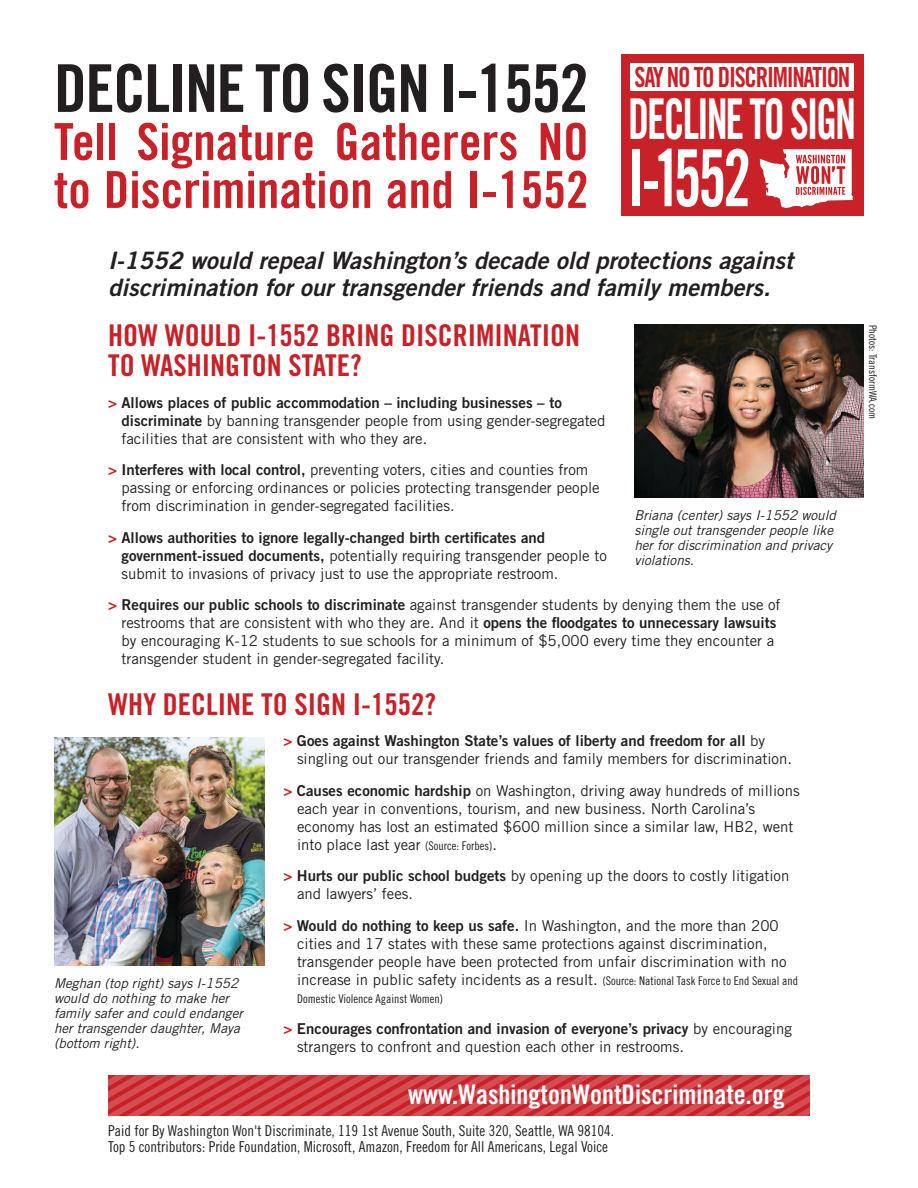
<style>
.page{position:relative;width:918px;height:1188px;background:#fff}
.page>*{position:absolute;margin:0;border:0;box-sizing:border-box;transform-origin:0 0}
.t1{font:78.75px "Trade Gothic Bold Cond Twenty";color:#fff;scale:.8 1}
.t2{font:66px "Trade Gothic Bold Cond Twenty";letter-spacing:-.025em;color:#231f20}
.t3{font:56.25px "Trade Gothic Bold Cond Twenty";letter-spacing:-.05em;color:#fff;scale:.75 1}
.t4{font:51px/48px "Trade Gothic Bold Cond Twenty";color:#c82127}
.Paragraph_Style_2{font:30px/30px "Trade Gothic Bold Cond Twenty";color:#c82127}
.t5{font:27.75px "Trade Gothic Bold Cond Twenty";letter-spacing:-.05em;color:#c82127;scale:.9 1}
.t6{font:27px "Trade Gothic Bold Cond Twenty";color:#fff}
.Paragraph_Style_4{font:italic 24px/27px "Trade Gothic Bold Two";color:#231f20}
.Paragraph_Style_3{font:15px/18px "Trade Gothic";color:#231f20}
.Paragraph_Style_3-2{font:15px/16.5px "Trade Gothic Cond Eighteen";color:#231f20}
.Paragraph_Style_3-3{font:italic 13.5px/15px "Trade Gothic";color:#231f20}
.Paragraph_Style_3-4{font:12px "Trade Gothic Cond Eighteen";color:#231f20}
.Paragraph_Style_3-5{font:10.5px "Trade Gothic Cond Eighteen";color:#231f20}
.s1{font-family:"Trade Gothic Bold Two";color:#c82127}
.s2{font-family:"Trade Gothic Bold Two"}
.s3{font-family:"Trade Gothic Cond Eighteen";font-size:12px}
</style>
<div class="page">
<div style="left:621px;top:54px;width:243px;height:162px;background:#c82127"></div>
<svg style="left:760px;top:149px;width:93px;height:59px"></svg>
<div style="left:631px;top:63px;width:223px;height:28px;background:#fff"></div>
<svg style="left:108px;top:1075px;width:702px;height:41px;background:#ce3a40"></svg>
<img style="left:634px;top:325px;width:230px;height:173px">
<img style="left:54px;top:737px;width:211px;height:229px">
<p class="t2" style="left:54px;top:48px;width:536px">DECLINE TO SIGN I-1552</p>
<p class="t4" style="left:54px;top:117px;width:536px">Tell Signature Gatherers NO to Discrimination and I-1552</p>
<p class="t5" style="left:635px;top:60px;width:241px">SAY NO TO DISCRIMINATION</p>
<p class="t3" style="left:628px;top:85px;width:306px">DECLINE TO SIGN</p>
<p class="t1" style="left:628px;top:130px;width:156px">I-1552</p>
<p class="Paragraph_Style_4" style="left:108px;top:247px;width:687px">I-1552 would repeal Washington’s decade old protections against discrimination for our transgender friends and family members.</p>
<p class="Paragraph_Style_2" style="left:108px;top:321px;width:474px">HOW WOULD I-1552 BRING DISCRIMINATION<br>TO WASHINGTON STATE?</p>
<p class="Paragraph_Style_3" style="left:122px;top:393px;width:486px;text-indent:-14px"><span class="s1">&gt;</span> <span class="s2">Allows places of public accommodation – including businesses – to discriminate</span> by banning transgender people from using gender-segregated facilities that are consistent with who they are.</p>
<p class="Paragraph_Style_3" style="left:122px;top:461px;width:480px;text-indent:-14px"><span class="s1">&gt;</span> <span class="s2">Interferes with local control,</span> preventing voters, cities and counties from passing or enforcing ordinances or policies protecting transgender people from discrimination in gender-segregated facilities.</p>
<p class="Paragraph_Style_3" style="left:122px;top:528px;width:487px;text-indent:-14px"><span class="s1">&gt;</span> <span class="s2">Allows authorities to ignore legally-changed birth certificates and government-issued documents,</span> potentially requiring transgender people to submit to invasions of privacy just to use the appropriate restroom.</p>
<p class="Paragraph_Style_3" style="left:122px;top:596px;width:661px;text-indent:-14px"><span class="s1">&gt;</span> <span class="s2">Requires our public schools to discriminate</span> against transgender students by denying them the use of restrooms that are consistent with who they are. And it <span class="s2">opens the floodgates to unnecessary lawsuits </span>by encouraging K-12 students to sue schools for a minimum of $5,000 every time they encounter a transgender student in gender-segregated facility.</p>
<p class="Paragraph_Style_2" style="left:108px;top:689px;width:330px">WHY DECLINE TO SIGN I-1552?</p>
<p class="Paragraph_Style_3" style="left:297px;top:732px;width:496px;text-indent:-14px"><span class="s1">&gt;</span> <span class="s2">Goes against Washington State’s values of liberty and freedom for all</span> by singling out our transgender friends and family members for discrimination.</p>
<p class="Paragraph_Style_3" style="left:297px;top:781px;width:504px;text-indent:-14px"><span class="s1">&gt;</span> <span class="s2">Causes economic hardship</span> on Washington, driving away hundreds of millions each year in conventions, tourism, and new business. North Carolina’s economy has lost an estimated $600 million since a similar law, HB2, went into place last year <span class="s3">(Source: Forbes)</span>.</p>
<p class="Paragraph_Style_3" style="left:297px;top:867px;width:494px;text-indent:-14px"><span class="s1">&gt;</span> <span class="s2">Hurts our public school budgets</span> by opening up the doors to costly litigation and lawyers’ fees.</p>
<p class="Paragraph_Style_3" style="left:297px;top:916px;width:503px;text-indent:-14px"><span class="s1">&gt;</span> <span class="s2">Would do nothing to keep us safe.</span> In Washington, and the more than 200 cities and 17 states with these same protections against discrimination, transgender people have been protected from unfair discrimination with no increase in public safety incidents as a result. <span class="s3">(Source: National Task Force to End Sexual and</span></p>
<p class="Paragraph_Style_3-4" style="left:297px;top:991px;width:148px">Domestic Violence Against Women)</p>
<p class="Paragraph_Style_3" style="left:297px;top:1020px;width:496px;text-indent:-14px"><span class="s1">&gt;</span> <span class="s2">Encourages confrontation and invasion of everyone’s privacy</span> by encouraging strangers to confront and question each other in restrooms.</p>
<p class="Paragraph_Style_3-3" style="left:634px;top:507px;width:203px">Briana (center) says I-1552 would single out transgender people like her for discrimination and privacy violations.</p>
<p class="Paragraph_Style_3-3" style="left:54px;top:976px;width:190px">Meghan (top right) says I-1552 would do nothing to make her family safer and could endanger her transgender daughter, Maya (bottom right).</p>
<p class="t6" style="left:408px;top:1078px;width:378px">www.WashingtonWontDiscriminate.org</p>
<p class="Paragraph_Style_3-2" style="left:108px;top:1122px;width:508px">Paid for By Washington Won't Discriminate, 119 1st Avenue South, Suite 320, Seattle, WA 98104.<br>Top 5 contributors: Pride Foundation, Microsoft, Amazon, Freedom for All Americans, Legal Voice</p>
<p class="Paragraph_Style_3-5" style="left:879px;top:325px;width:96px;rotate:90deg">Photos: TransformWA.com</p>
</div>
